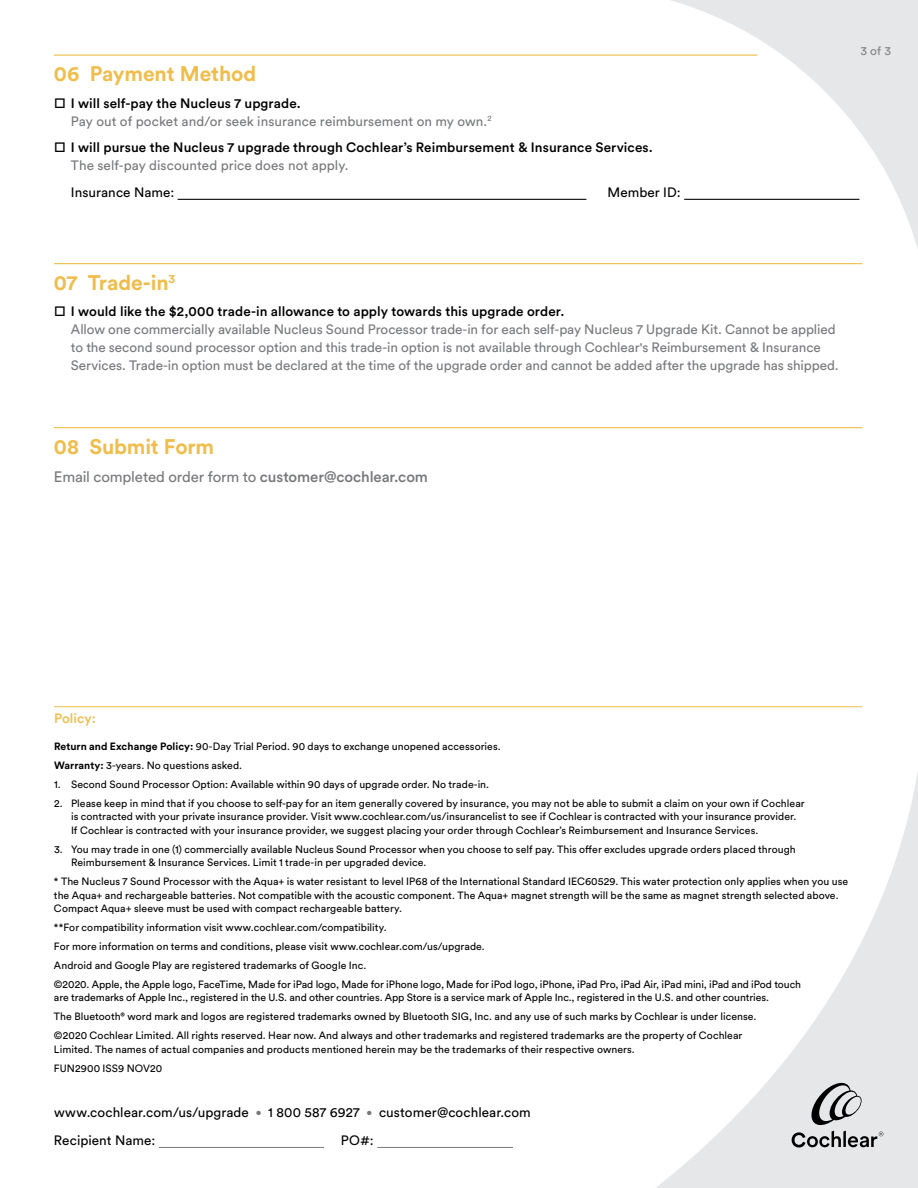
<style>
.page{position:relative;width:918px;height:1188px;background:#fff}
.page>*{position:absolute;margin:0;border:0;box-sizing:border-box;transform-origin:0 0}
.Form_Section_Header{font:700 21px "Circular Std";letter-spacing:-.005em;color:#f0bd4b}
.Form_Section_Header-2{font:15px "Circular Std";letter-spacing:-.01em;color:#77787b}
.Form_Body_Selections{font:13.5px/18px "Circular Std";letter-spacing:-.005em;color:#77787b}
.Form_Body_Selections-2{font:500 13.5px "Circular Std";letter-spacing:.005em;color:#000}
.Form_Body_Entry{font:13.5px/28.2px "Circular Std";letter-spacing:.005em;color:#000}
.A5_Body{font:500 13.5px "Circular Std";color:#f0bd4b}
.t1{font:12px "Circular Std";color:#808285}
.Disclaimer{font:10.5px/13.5px "Circular Std";letter-spacing:.005em;color:#000}
.s1{font-weight:500}
.s2{font-weight:700}
.s3{font-size:10.5px;color:#77787b}
</style>
<div class="page">
<svg style="left:54px;top:706px;width:864px;height:482px"></svg>
<svg style="left:809px;top:1082px;width:54px;height:43px;background:#a9a9aa"></svg>
<svg style="left:792px;top:1131px;width:91px;height:16px"></svg>
<hr style="left:54px;top:55px;width:703px;height:1px;background:#f0bd4b">
<hr style="left:178px;top:199px;width:408px;height:1px;background:#000">
<hr style="left:54px;top:263px;width:808px;height:1px;background:#f0bd4b">
<hr style="left:54px;top:427px;width:808px;height:1px;background:#f0bd4b">
<svg style="left:572px;top:0;width:346px;height:265px"></svg>
<hr style="left:54px;top:706px;width:808px;height:1px;background:#f0bd4b">
<p class="Form_Section_Header" style="left:54px;top:60px;width:204px">06 Payment Method</p>
<p class="Form_Body_Selections-2" style="left:54px;top:94px;width:248px">□ I will self-pay the Nucleus 7 upgrade.</p>
<p class="Form_Body_Selections" style="left:71px;top:112px;width:422px">Pay out of pocket and/or seek insurance reimbursement on my own.<sup>2</sup></p>
<p class="Form_Body_Selections-2" style="left:54px;top:139px;width:600px">□ I will pursue the Nucleus 7 upgrade through Cochlear’s Reimbursement &amp; Insurance Services.</p>
<p class="Form_Body_Selections" style="left:71px;top:156px;width:279px">The self-pay discounted price does not apply.</p>
<p class="Form_Body_Entry" style="left:71px;top:178px;width:105px">Insurance Name:</p>
<p class="Form_Body_Entry" style="left:607px;top:178px;width:75px">Member ID:</p>
<p class="t1" style="left:861px;top:43px;width:32px">3 of 3</p>
<p class="Form_Section_Header" style="left:54px;top:269px;width:123px">07 Trade-in<sup>3</sup></p>
<p class="Form_Body_Selections-2" style="left:54px;top:303px;width:512px">□ I would like the $2,000 trade-in allowance to apply towards this upgrade order.</p>
<p class="Form_Body_Selections" style="left:71px;top:320px;width:769px">Allow one commercially available Nucleus Sound Processor trade-in for each self-pay Nucleus 7 Upgrade Kit. Cannot be applied to the second sound processor option and this trade-in option is not available through Cochlear's Reimbursement &amp; Insurance<br>Services. Trade-in option must be declared at the time of the upgrade order and cannot be added after the upgrade has shipped.</p>
<p class="Form_Section_Header" style="left:54px;top:433px;width:162px">08 Submit Form</p>
<p class="Form_Section_Header-2" style="left:54px;top:467px;width:376px">Email completed order form to <span class="s1">customer@cochlear.com</span></p>
<p class="A5_Body" style="left:54px;top:710px;width:43px">Policy:</p>
<p class="Disclaimer" style="left:54px;top:740px;width:448px"><span class="s2">Return and Exchange Policy:</span> 90-Day Trial Period. 90 days to exchange unopened accessories.</p>
<p class="Disclaimer" style="left:54px;top:759px;width:190px"><span class="s2">Warranty:</span> 3-years. No questions asked.</p>
<p class="Disclaimer" style="left:54px;top:778px;width:437px">1. Second Sound Processor Option: Available within 90 days of upgrade order. No trade-in.</p>
<p class="Disclaimer" style="left:71px;top:796px;width:735px;text-indent:-17px">2. Please keep in mind that if you choose to self-pay for an item generally covered by insurance, you may not be able to submit a claim on your own if Cochlear is contracted with your private insurance provider. Visit www.cochlear.com/us/insurancelist to see if Cochlear is contracted with your insurance provider.<br>If Cochlear is contracted with your insurance provider, we suggest placing your order through Cochlear’s Reimbursement and Insurance Services.</p>
<p class="Disclaimer" style="left:71px;top:842px;width:726px;text-indent:-17px">3. You may trade in one (1) commercially available Nucleus Sound Processor when you choose to self pay. This offer excludes upgrade orders placed through<br>Reimbursement &amp; Insurance Services. Limit 1 trade-in per upgraded device.</p>
<p class="Disclaimer" style="left:54px;top:875px;width:796px">* The Nucleus 7 Sound Processor with the Aqua+ is water resistant to level IP68 of the International Standard IEC60529. This water protection only applies when you use the Aqua+ and rechargeable batteries. Not compatible with the acoustic component. The Aqua+ magnet strength will be the same as magnet strength selected above.<br>Compact Aqua+ sleeve must be used with compact rechargeable battery.</p>
<p class="Disclaimer" style="left:54px;top:921px;width:334px">**For compatibility information visit www.cochlear.com/compatibility.</p>
<p class="Disclaimer" style="left:54px;top:940px;width:432px">For more information on terms and conditions, please visit www.cochlear.com/us/upgrade.</p>
<p class="Disclaimer" style="left:54px;top:958px;width:314px">Android and Google Play are registered trademarks of Google Inc.</p>
<p class="Disclaimer" style="left:54px;top:977px;width:749px">©2020. Apple, the Apple logo, FaceTime, Made for iPad logo, Made for iPhone logo, Made for iPod logo, iPhone, iPad Pro, iPad Air, iPad mini, iPad and iPod touch are trademarks of Apple Inc., registered in the U.S. and other countries. App Store is a service mark of Apple Inc., registered in the U.S. and other countries.</p>
<p class="Disclaimer" style="left:54px;top:1010px;width:704px">The Bluetooth® word mark and logos are registered trademarks owned by Bluetooth SIG, Inc. and any use of such marks by Cochlear is under license.</p>
<p class="Disclaimer" style="left:54px;top:1029px;width:690px">©2020 Cochlear Limited. All rights reserved. Hear now. And always and other trademarks and registered trademarks are the property of Cochlear<br>Limited. The names of actual companies and products mentioned herein may be the trademarks of their respective owners.</p>
<p class="Disclaimer" style="left:54px;top:1061px;width:110px">FUN2900 ISS9 NOV20</p>
<p class="Form_Body_Entry" style="left:54px;top:1098px;width:478px">www.cochlear.com/us/upgrade <span class="s3">•</span> 1 800 587 6927 <span class="s3">•</span> customer@cochlear.com<br>Recipient Name:</p>
<p class="Form_Body_Entry" style="left:341px;top:1126px;width:34px">PO#:</p>
</div>
